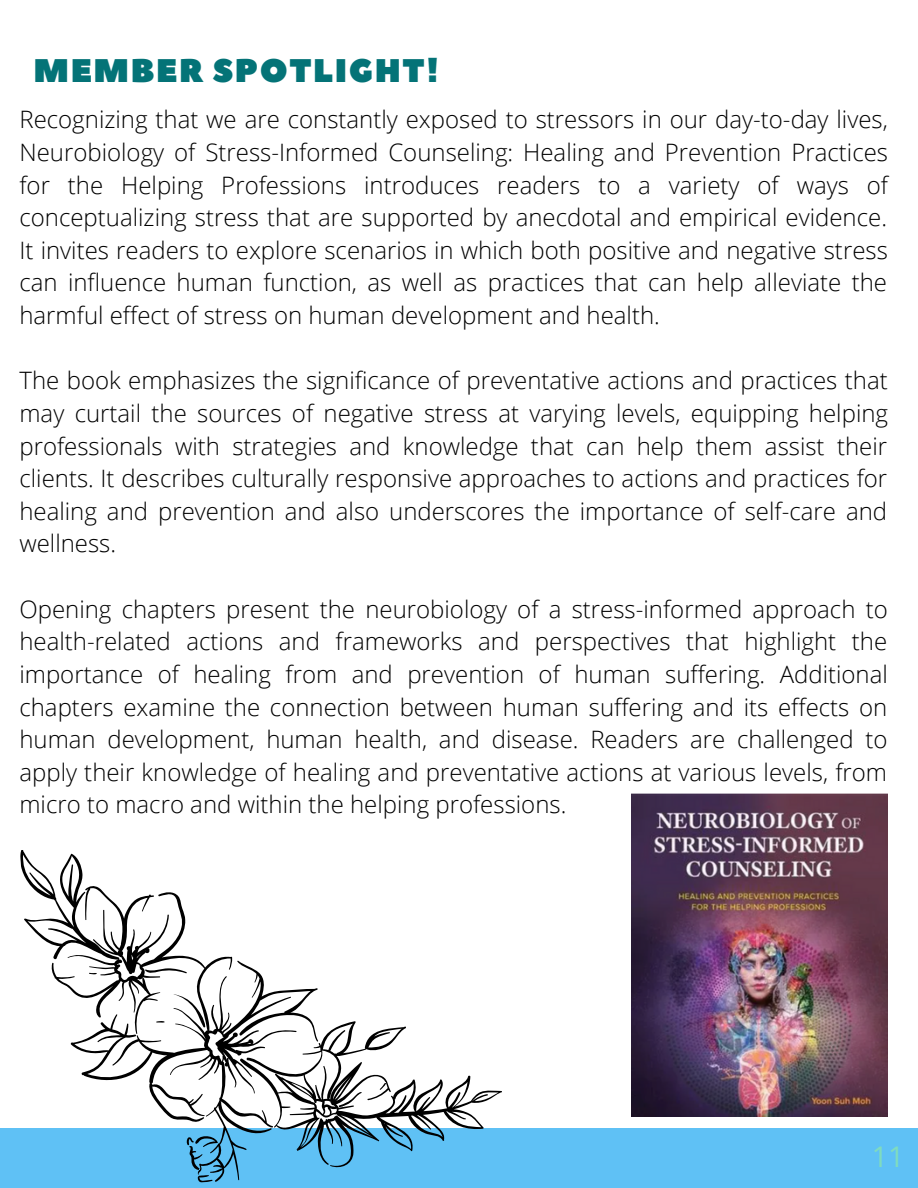
<style>
.page{position:relative;width:918px;height:1188px;background:#fff}
.page>*{position:absolute;margin:0;border:0;box-sizing:border-box;transform-origin:0 0}
.t1{font:32.7px "Peace Sans";letter-spacing:.05em;color:#047377}
.t2{font:28.5px "Open Sans";color:#80dcbe}
.t3{font:300 24px/32.7px "Open Sans";color:#000;text-align:justify}
</style>
<div class="page">
<div style="left:0;top:1128px;width:918px;height:60px;background:#5fc1f5"></div>
<img style="left:631px;top:793px;width:257px;height:323px">
<svg style="left:20px;top:850px;width:482px;height:333px"></svg>
<h1 class="t1" style="left:33px;top:49px;width:407px">MEMBER SPOTLIGHT!</h1>
<p class="t3" style="left:19px;top:103px;width:870px">Recognizing that we are constantly exposed to stressors in our day-to-day lives, Neurobiology of Stress-Informed Counseling: Healing and Prevention Practices for the Helping Professions introduces readers to a variety of ways of conceptualizing stress that are supported by anecdotal and empirical evidence.<br>It invites readers to explore scenarios in which both positive and negative stress can influence human function, as well as practices that can help alleviate the harmful effect of stress on human development and health.</p>
<p class="t3" style="left:19px;top:364px;width:870px">The book emphasizes the significance of preventative actions and practices that may curtail the sources of negative stress at varying levels, equipping helping professionals with strategies and knowledge that can help them assist their clients. It describes culturally responsive approaches to actions and practices for healing and prevention and also underscores the importance of self-care and wellness.</p>
<p class="t3" style="left:19px;top:592px;width:870px">Opening chapters present the neurobiology of a stress-informed approach to health-related actions and frameworks and perspectives that highlight the importance of healing from and prevention of human suffering. Additional chapters examine the connection between human suffering and its effects on human development, human health, and disease. Readers are challenged to apply their knowledge of healing and preventative actions at various levels, from micro to macro and within the helping professions.</p>
<p class="t2" style="left:872px;top:1137px;width:34px">11</p>
</div>
